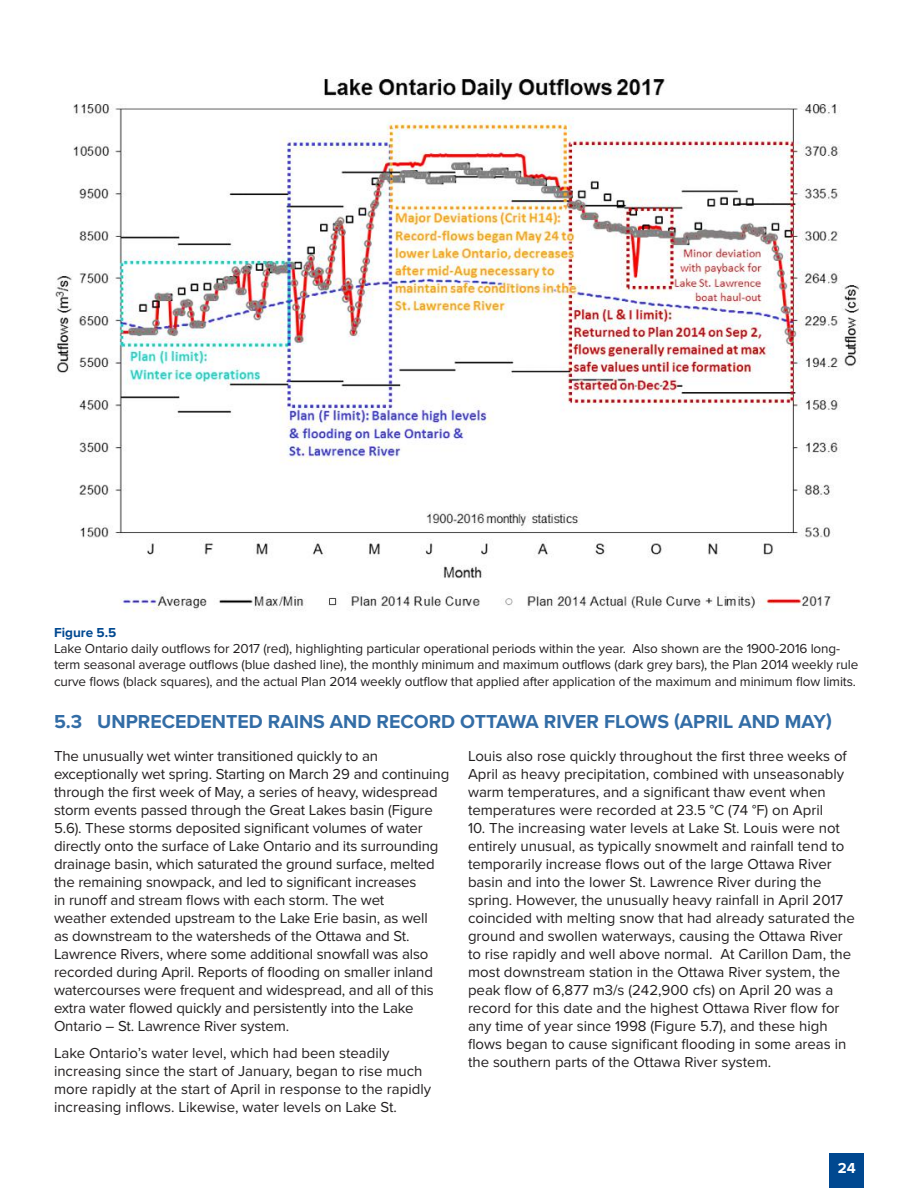
<style>
.page{position:relative;width:918px;height:1188px;background:#fff}
.page>*{position:absolute;margin:0;border:0;box-sizing:border-box;transform-origin:0 0}
.t1{font:700 19.5px "Proxima Nova";color:#336da6}
.t2{font:15px/18px "Proxima Nova";color:#221f20}
.t3{font:700 15px "Proxima Nova";color:#fff}
.t4{font:13.5px/16.2px "Proxima Nova";letter-spacing:-.01em;color:#221f20}
.t5{font:700 13.5px "Proxima Nova";color:#004890}
</style>
<div class="page">
<div style="left:830px;top:1153px;width:34px;height:35px;background:#004890"></div>
<img style="left:56px;top:78px;width:804px;height:534px">
<p class="t5" style="left:54px;top:625px;width:64px">Figure 5.5</p>
<p class="t4" style="left:54px;top:641px;width:806px">Lake Ontario daily outflows for 2017 (red), highlighting particular operational periods within the year. Also shown are the 1900-2016 long&shy;term seasonal average outflows (blue dashed line), the monthly minimum and maximum outflows (dark grey bars), the Plan 2014 weekly rule curve flows (black squares), and the actual Plan 2014 weekly outflow that applied after application of the maximum and minimum flow limits.</p>
<h1 class="t1" style="left:54px;top:710px;width:780px">5.3 UNPRECEDENTED RAINS AND RECORD OTTAWA RIVER FLOWS (APRIL AND MAY)</h1>
<p class="t2" style="left:54px;top:748px;width:397px">The unusually wet winter transitioned quickly to an exceptionally wet spring. Starting on March 29 and continuing through the first week of May, a series of heavy, widespread storm events passed through the Great Lakes basin (Figure 5.6). These storms deposited significant volumes of water directly onto the surface of Lake Ontario and its surrounding drainage basin, which saturated the ground surface, melted the remaining snowpack, and led to significant increases<br>in runoff and stream flows with each storm. The wet<br>weather extended upstream to the Lake Erie basin, as well<br>as downstream to the watersheds of the Ottawa and St.<br>Lawrence Rivers, where some additional snowfall was also recorded during April. Reports of flooding on smaller inland watercourses were frequent and widespread, and all of this extra water flowed quickly and persistently into the Lake Ontario – St. Lawrence River system.</p>
<p class="t2" style="left:54px;top:1045px;width:379px">Lake Ontario’s water level, which had been steadily increasing since the start of January, began to rise much more rapidly at the start of April in response to the rapidly increasing inflows. Likewise, water levels on Lake St.</p>
<p class="t2" style="left:468px;top:748px;width:380px">Louis also rose quickly throughout the first three weeks of April as heavy precipitation, combined with unseasonably warm temperatures, and a significant thaw event when temperatures were recorded at 23.5 °C (74 °F) on April</p>
<p class="t2" style="left:468px;top:820px;width:389px">10. The increasing water levels at Lake St. Louis were not entirely unusual, as typically snowmelt and rainfall tend to temporarily increase flows out of the large Ottawa River basin and into the lower St. Lawrence River during the spring. However, the unusually heavy rainfall in April 2017 coincided with melting snow that had already saturated the ground and swollen waterways, causing the Ottawa River to rise rapidly and well above normal. At Carillon Dam, the most downstream station in the Ottawa River system, the peak flow of 6,877 m3/s (242,900 cfs) on April 20 was a record for this date and the highest Ottawa River flow for any time of year since 1998 (Figure 5.7), and these high flows began to cause significant flooding in some areas in the southern parts of the Ottawa River system.</p>
<p class="t3" style="left:838px;top:1159px;width:19px">24</p>
</div>
